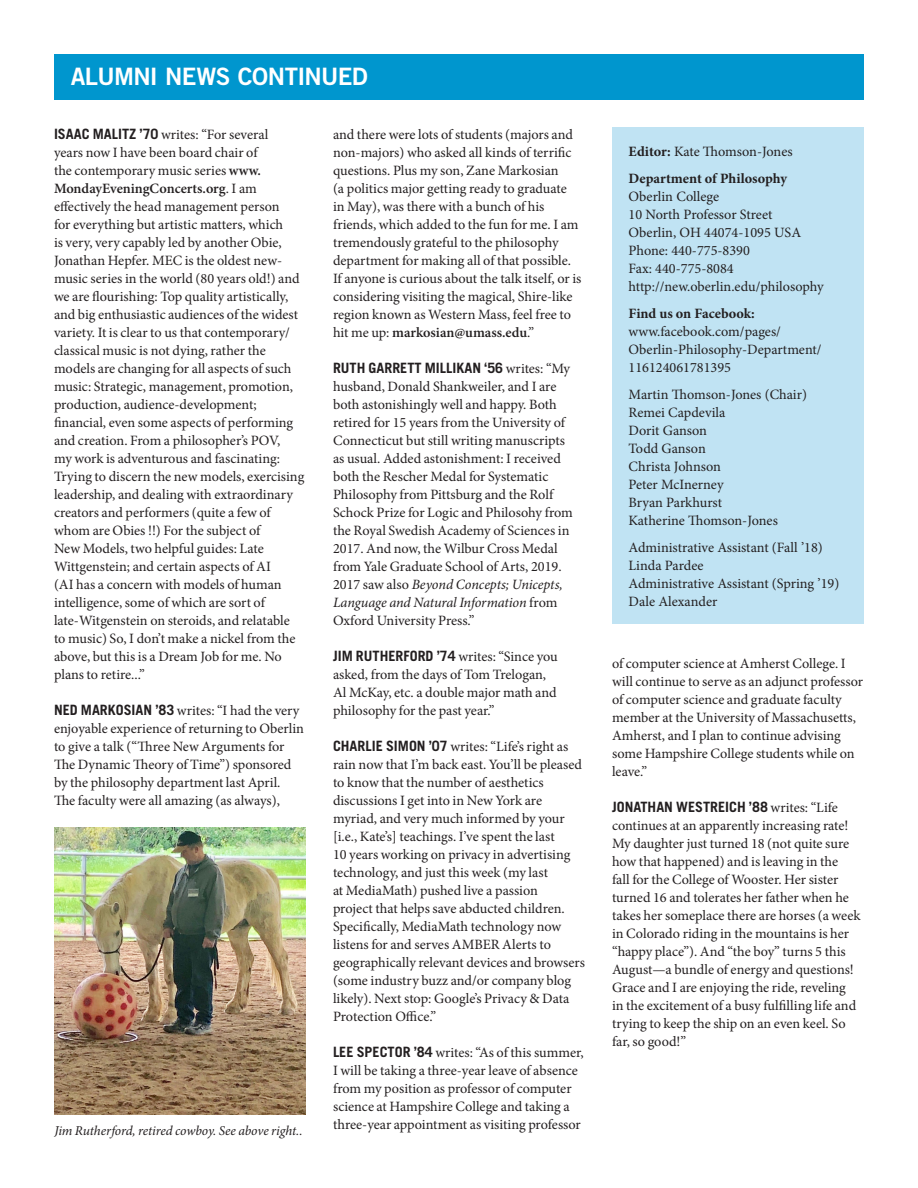
<style>
.page{position:relative;width:918px;height:1188px;background:#fff}
.page>*{position:absolute;margin:0;border:0;box-sizing:border-box;transform-origin:0 0}
.t1{font:24px "Trade Gothic LT Std Bd 2";letter-spacing:-.03em;color:#fff}
.t2{font:14.25px/18px "Minion Pro";letter-spacing:-.005em;color:#231f20}
.t3{font:700 14.25px "Minion Pro";color:#231f20}
.t4{font:italic 13.5px "Minion Pro";letter-spacing:-.01em;color:#231f20}
.s1{font-family:"Trade Gothic LT Std";font-weight:700}
.s2{font-weight:600}
.s3{font-style:italic}
.s4{font-weight:700}
</style>
<div class="page">
<div style="left:54px;top:54px;width:810px;height:46px;background:#0096ce"></div>
<img style="left:54px;top:827px;width:251px;height:288px">
<div style="left:612px;top:127px;width:252px;height:497px;background:#c0e3f3"></div>
<p class="t1" style="left:71px;top:61px;width:299px">ALUMNI NEWS CONTINUED</p>
<p class="t2" style="left:54px;top:125px;width:252px"><span class="s1">ISAAC MALITZ ’70</span> writes: “For several<br>years now I have been board chair of<br>the contemporary music series <span class="s2">www.<br>MondayEveningConcerts.org</span>. I am effectively the head management person<br>for everything but artistic matters, which<br>is very, very capably led by another Obie, Jonathan Hepfer. MEC is the oldest new&shy;music series in the world (80 years old!) and we are flourishing: Top quality artistically, and big enthusiastic audiences of the widest variety. It is clear to us that contemporary/ classical music is not dying, rather the models are changing for all aspects of such music: Strategic, management, promotion, production, audience-development; financial, even some aspects of performing and creation. From a philosopher’s POV,<br>my work is adventurous and fascinating:<br>Trying to discern the new models, exercising leadership, and dealing with extraordinary creators and performers (quite a few of whom are Obies !!) For the subject of<br>New Models, two helpful guides: Late Wittgenstein; and certain aspects of AI<br>(AI has a concern with models of human intelligence, some of which are sort of late-Witgenstein on steroids, and relatable to music) So, I don’t make a nickel from the above, but this is a Dream Job for me. No plans to retire...”</p>
<p class="t2" style="left:54px;top:701px;width:251px"><span class="s1">NED MARKOSIAN ’83</span> writes: “I had the very enjoyable experience of returning to Oberlin to give a talk (“Three New Arguments for The Dynamic Theory of Time”) sponsored by the philosophy department last April.<br>The faculty were all amazing (as always),</p>
<p class="t4" style="left:55px;top:1121px;width:250px">Jim Rutherford, retired cowboy. See above right..</p>
<p class="t2" style="left:333px;top:125px;width:250px">and there were lots of students (majors and non-majors) who asked all kinds of terrific questions. Plus my son, Zane Markosian<br>(a politics major getting ready to graduate in May), was there with a bunch of his friends, which added to the fun for me. I am tremendously grateful to the philosophy department for making all of that possible.<br>If anyone is curious about the talk itself, or is considering visiting the magical, Shire-like region known as Western Mass, feel free to hit me up: <span class="s2">markosian@umass.edu</span>.”</p>
<p class="t2" style="left:333px;top:359px;width:241px"><span class="s1">RUTH GARRETT MILLIKAN ‘56</span> writes: “My husband, Donald Shankweiler, and I are both astonishingly well and happy. Both retired for 15 years from the University of Connecticut but still writing manuscripts as usual. Added astonishment: I received both the Rescher Medal for Systematic Philosophy from Pittsburg and the Rolf Schock Prize for Logic and Philosohy from the Royal Swedish Academy of Sciences in 2017. And now, the Wilbur Cross Medal from Yale Graduate School of Arts, 2019.<br>2017 saw also <span class="s3">Beyond Concepts; Unicepts, Language and Natural Information</span> from Oxford University Press.”</p>
<p class="t2" style="left:333px;top:647px;width:226px"><span class="s1">JIM RUTHERFORD ’74</span> writes: “Since you asked, from the days of Tom Trelogan, Al McKay, etc. a double major math and philosophy for the past year.”</p>
<p class="t2" style="left:333px;top:737px;width:253px"><span class="s1">CHARLIE SIMON ’07</span> writes: “Life’s right as rain now that I’m back east. You’ll be pleased to know that the number of aesthetics discussions I get into in New York are myriad, and very much informed by your [i.e., Kate’s] teachings. I’ve spent the last<br>10 years working on privacy in advertising technology, and just this week (my last<br>at MediaMath) pushed live a passion<br>project that helps save abducted children.<br>Specifically, MediaMath technology now listens for and serves AMBER Alerts to geographically relevant devices and browsers (some industry buzz and/or company blog likely). Next stop: Google’s Privacy &amp; Data Protection Office.”</p>
<p class="t2" style="left:333px;top:1043px;width:252px"><span class="s1">LEE SPECTOR ’84</span> writes: “As of this summer, I will be taking a three-year leave of absence from my position as professor of computer science at Hampshire College and taking a three-year appointment as visiting professor</p>
<p class="t2" style="left:629px;top:143px;width:166px"><span class="s4">Editor:</span> Kate Thomson-Jones</p>
<p class="t3" style="left:629px;top:169px;width:160px">Department of Philosophy</p>
<p class="t2" style="left:629px;top:188px;width:92px">Oberlin College</p>
<p class="t2" style="left:629px;top:206px;width:145px">10 North Professor Street</p>
<p class="t2" style="left:629px;top:224px;width:174px">Oberlin, OH 44074-1095 USA</p>
<p class="t2" style="left:629px;top:242px;width:123px">Phone: 440-775-8390</p>
<p class="t2" style="left:629px;top:260px;width:107px">Fax: 440-775-8084</p>
<p class="t2" style="left:629px;top:278px;width:197px">http://new.oberlin.edu/philosophy</p>
<p class="t3" style="left:629px;top:304px;width:128px">Find us on Facebook:</p>
<p class="t2" style="left:629px;top:323px;width:195px">www.facebook.com/pages/<br>Oberlin-Philosophy-Department/<br>116124061781395</p>
<p class="t2" style="left:629px;top:386px;width:180px">Martin Thomson-Jones (Chair)</p>
<p class="t2" style="left:629px;top:404px;width:98px">Remei Capdevila</p>
<p class="t2" style="left:629px;top:422px;width:80px">Dorit Ganson</p>
<p class="t2" style="left:629px;top:440px;width:79px">Todd Ganson</p>
<p class="t2" style="left:629px;top:458px;width:94px">Christa Johnson</p>
<p class="t2" style="left:629px;top:476px;width:97px">Peter McInerney</p>
<p class="t2" style="left:629px;top:494px;width:95px">Bryan Parkhurst</p>
<p class="t2" style="left:629px;top:512px;width:151px">Katherine Thomson-Jones</p>
<p class="t2" style="left:629px;top:539px;width:196px">Administrative Assistant (Fall ’18)<br>Linda Pardee</p>
<p class="t2" style="left:629px;top:575px;width:212px">Administrative Assistant (Spring ’19)<br>Dale Alexander</p>
<p class="t2" style="left:612px;top:654px;width:253px">of computer science at Amherst College. I will continue to serve as an adjunct professor of computer science and graduate faculty member at the University of Massachusetts, Amherst, and I plan to continue advising some Hampshire College students while on leave.”</p>
<p class="t2" style="left:612px;top:798px;width:250px"><span class="s1">JONATHAN WESTREICH ’88</span> writes: “Life continues at an apparently increasing rate!<br>My daughter just turned 18 (not quite sure how that happened) and is leaving in the<br>fall for the College of Wooster. Her sister turned 16 and tolerates her father when he takes her someplace there are horses (a week in Colorado riding in the mountains is her “happy place”). And “the boy” turns 5 this August—a bundle of energy and questions!<br>Grace and I are enjoying the ride, reveling in the excitement of a busy fulfilling life and trying to keep the ship on an even keel. So far, so good!”</p>
</div>
